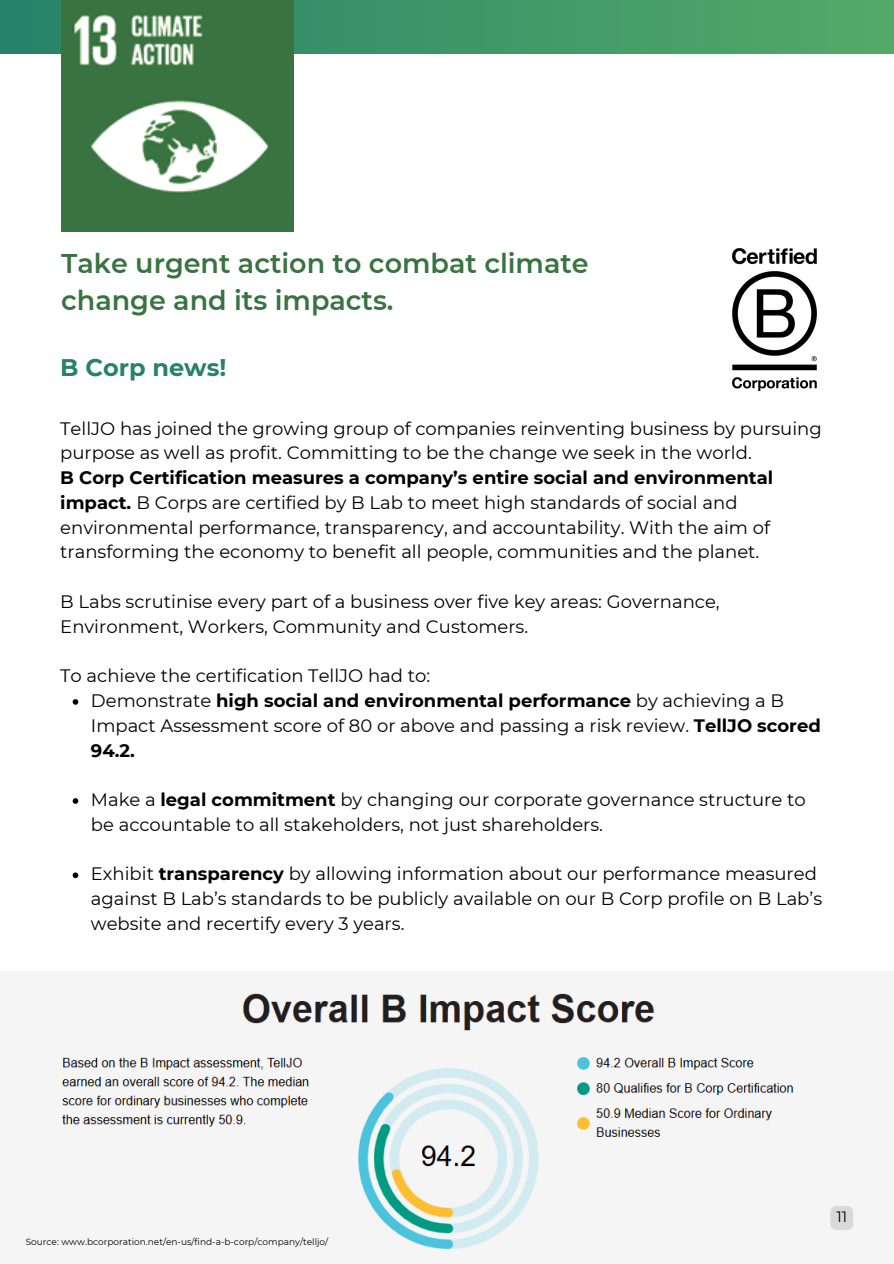
<style>
.page{position:relative;width:894px;height:1264px;background:#fff}
.page>*{position:absolute;margin:0;border:0;box-sizing:border-box;transform-origin:0 0}
.t1{font:600 27px/37.2px "Montserrat";color:#387341}
.t2{font:700 24px "Montserrat";color:#28826a}
.t3{font:18px/24.8px "Montserrat";color:#000}
.t4{font:15px "Montserrat";color:#000}
.t5{font:9px "Montserrat";color:#000}
.s1{font-weight:700}
</style>
<div class="page">
<svg style="left:0;top:0;width:893px;height:54px;fill:#439b69"></svg>
<img style="left:61px;top:0;width:232px;height:232px">
<svg style="left:73px;top:699px;width:5px;height:5px"></svg>
<svg style="left:73px;top:798px;width:5px;height:5px"></svg>
<svg style="left:73px;top:872px;width:5px;height:6px"></svg>
<img style="left:61px;top:993px;width:793px;height:256px">
<img style="left:732px;top:249px;width:84px;height:141px">
<svg style="left:830px;top:1205px;width:23px;height:24px"></svg>
<p class="t1" style="left:61px;top:245px;width:529px">Take urgent action to combat climate change and its impacts.</p>
<p class="t2" style="left:60px;top:353px;width:168px">B Corp news!</p>
<h1 class="t3" style="left:60px;top:416px;width:762px">TellJO has joined the growing group of companies reinventing business by pursuing purpose as well as profit. Committing to be the change we seek in the world.<br><span class="s1">B Corp Certification measures a company’s entire social and environmental impact.</span> B Corps are certified by B Lab to meet high standards of social and environmental performance, transparency, and accountability. With the aim of transforming the economy to benefit all people, communities and the planet.</h1>
<p class="t3" style="left:60px;top:589px;width:660px">B Labs scrutinise every part of a business over five key areas: Governance,<br>Environment, Workers, Community and Customers.</p>
<h2 class="t3" style="left:60px;top:663px;width:371px">To achieve the certification TellJO had to:</h2>
<h3 class="t3" style="left:91px;top:688px;width:731px">Demonstrate <span class="s1">high social and environmental performance</span> by achieving a B<br>Impact Assessment score of 80 or above and passing a risk review. <span class="s1">TellJO scored<br>94.2.</span></h3>
<h3 class="t3" style="left:91px;top:787px;width:716px">Make a <span class="s1">legal commitment</span> by changing our corporate governance structure to be accountable to all stakeholders, not just shareholders.</h3>
<h3 class="t3" style="left:91px;top:861px;width:732px">Exhibit <span class="s1">transparency</span> by allowing information about our performance measured against B Lab’s standards to be publicly available on our B Corp profile on B Lab’s website and recertify every 3 years.</h3>
<p class="t5" style="left:26px;top:1236px;width:304px">Source: www.bcorporation.net/en-us/find-a-b-corp/company/telljo/</p>
<p class="t4" style="left:836px;top:1207px;width:12px">11</p>
</div>
